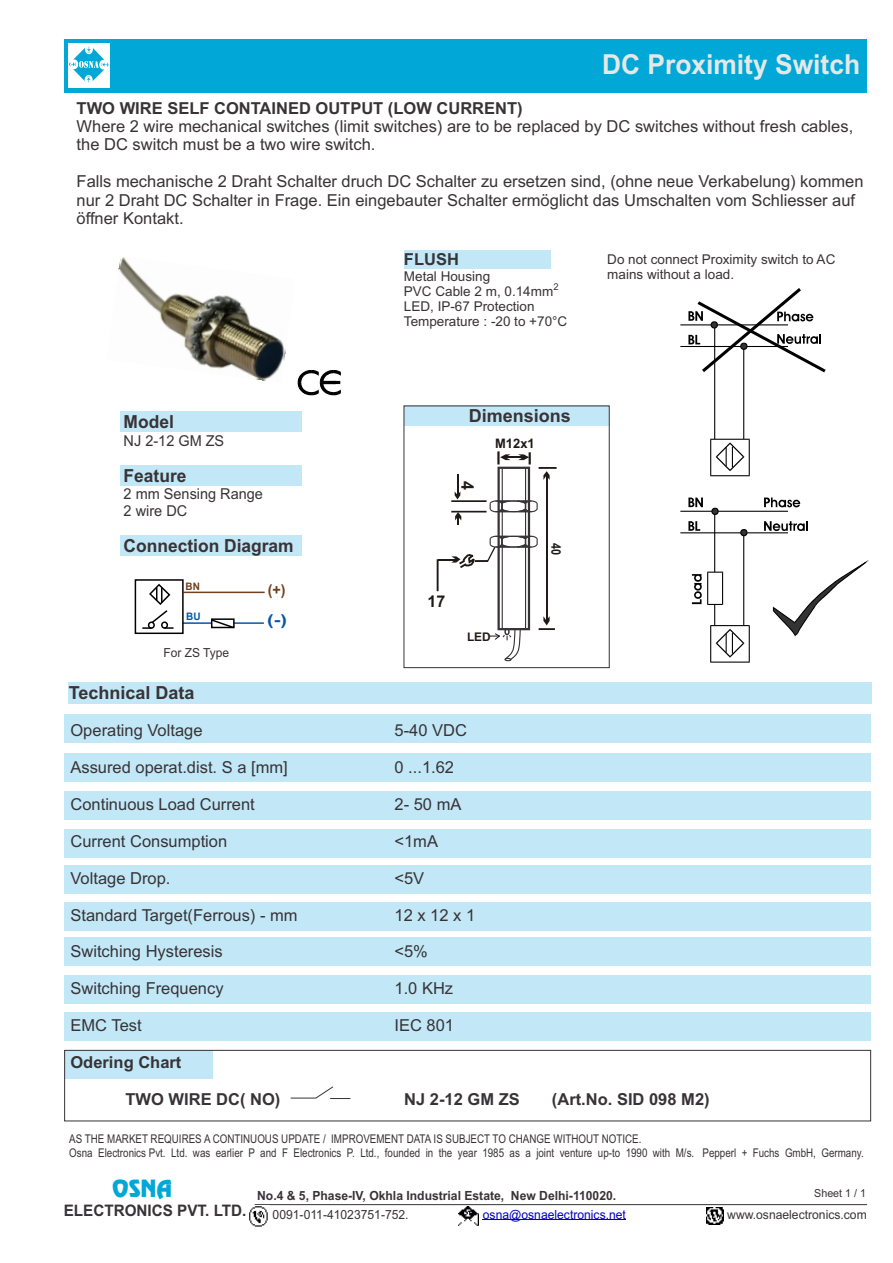
<style>
.page{position:relative;width:893px;height:1263px;background:#fff}
.page>*{position:absolute;margin:0;border:0;box-sizing:border-box;transform-origin:0 0}
.t1{font:700 27.6px "Arial";color:#e6e8e8;scale:.96 1}
.t2{font:100 25.8px "Renee";color:#00a7d7;scale:.96 1}
.t3{font:700 18px "Arial";color:#383336}
.t4{font:700 17.25px "Arial";color:#1f1a17;scale:.93 1}
.t5{font:16.5px/18.5px "Arial";color:#383336}
.t6{font:700 16.5px "Arial";color:#383336}
.t7{font:700 16.2px "Arial";color:#1f1a17}
.t8{font:700 15.9px "Arial";color:#383336;scale:.96 1}
.t9{font:15px/16.8px "Arial";color:#383336}
.t10{font:700 14.85px "Arial";color:#73401f;scale:.96 1}
.t11{font:700 14.85px "Arial";color:#0a54a3;scale:1.34 1}
.t12{font:13.5px/15.1px "Arial";color:#383336}
.t13{font:700 13.05px "Arial";color:#1f1a17}
.t14{font:700 13.05px "Arial";color:#1f1a17;scale:.83 1}
.t15{font:700 12.6px "Arial";color:#383336;scale:.96 1}
.t16{font:12.6px "Arial";color:#383336;scale:.96 1}
.t17{font:12.6px "Arial";color:#0000c4;scale:.96 1}
.t18{font:12.45px "Arial";color:#383336;scale:.96 1}
.t19{font:12px/13.4px "Arial";color:#383336;scale:.82 1}
.t20{font:700 11.85px "Arial";color:#1f1a17}
.t21{font:11.1px "Arial";color:#383336}
.t22{font:700 10.35px "Arial";color:#73401f;scale:.96 1}
.t23{font:700 10.35px "Arial";color:#0a54a3;scale:.96 1}
.t24{font:9.45px "Arial";color:#383336}
</style>
<div class="page">
<div style="left:64px;top:1012px;width:806px;height:28px;background:#c2e8f7"></div>
<div style="left:120px;top:536px;width:182px;height:20px;background:#c2e8f7"></div>
<div style="left:68px;top:682px;width:804px;height:21px;background:#c2e8f7"></div>
<div style="left:120px;top:465px;width:182px;height:21px;background:#c2e8f7"></div>
<div style="left:120px;top:411px;width:182px;height:20px;background:#c2e8f7"></div>
<div style="left:404px;top:250px;width:147px;height:18px;background:#c2e8f7"></div>
<div style="left:404px;top:406px;width:205px;height:20px;background:#c2e8f7"></div>
<div style="left:64px;top:1051px;width:149px;height:28px;background:#c2e8f7"></div>
<div style="left:64px;top:975px;width:806px;height:29px;background:#c2e8f7"></div>
<div style="left:64px;top:937px;width:806px;height:29px;background:#c2e8f7"></div>
<div style="left:64px;top:902px;width:806px;height:29px;background:#c2e8f7"></div>
<div style="left:64px;top:865px;width:806px;height:28px;background:#c2e8f7"></div>
<div style="left:64px;top:829px;width:806px;height:29px;background:#c2e8f7"></div>
<div style="left:64px;top:791px;width:806px;height:28px;background:#c2e8f7"></div>
<div style="left:64px;top:753px;width:806px;height:29px;background:#c2e8f7"></div>
<div style="left:64px;top:715px;width:806px;height:28px;background:#c2e8f7"></div>
<hr style="left:255px;top:1204px;width:612px;height:1px;background:#383336">
<hr style="left:483px;top:1219px;width:143px;height:1px;background:#0000c4">
<img style="left:459px;top:1206px;width:19px;height:20px">
<img style="left:249px;top:1206px;width:19px;height:21px">
<img style="left:707px;top:1207px;width:16px;height:18px">
<div style="left:64px;top:39px;width:802px;height:53px;background:#00a7d7"></div>
<div style="left:68px;top:43px;width:42px;height:45px;background:#fff"></div>
<svg style="left:69px;top:47px;width:40px;height:35px"></svg>
<div style="left:404px;top:406px;width:206px;height:262px;border:1px solid #383336"></div>
<div style="left:64px;top:1050px;width:807px;height:71px;border:1px solid #383336"></div>
<svg style="left:290px;top:1086px;width:60px;height:13px"></svg>
<svg style="left:298px;top:370px;width:43px;height:25px"></svg>
<svg style="left:142px;top:583px;width:32px;height:46px"></svg>
<hr style="left:184px;top:592px;width:81px;height:1px;background:#73401f">
<hr style="left:183px;top:622px;width:81px;height:2px;background:#0a54a3">
<div style="left:135px;top:579px;width:49px;height:55px;border:2px solid #000"></div>
<img style="left:118px;top:257px;width:168px;height:124px">
<svg style="left:539px;top:467px;width:18px;height:13px"></svg>
<hr style="left:546px;top:475px;width:1px;height:146px;background:#1f1a17">
<svg style="left:539px;top:616px;width:16px;height:14px"></svg>
<svg style="left:498px;top:451px;width:32px;height:13px"></svg>
<hr style="left:451px;top:500px;width:36px;height:2px;background:#1f1a17">
<hr style="left:451px;top:511px;width:36px;height:1px;background:#1f1a17">
<svg style="left:455px;top:474px;width:5px;height:25px"></svg>
<svg style="left:455px;top:512px;width:6px;height:13px"></svg>
<hr style="left:437px;top:559px;width:2px;height:32px;background:#1f1a17">
<div style="left:497px;top:467px;width:33px;height:163px;border:2px solid #383336"></div>
<div style="left:502px;top:467px;width:24px;height:163px;border:1px solid #383336"></div>
<svg style="left:489px;top:628px;width:32px;height:34px"></svg>
<svg style="left:489px;top:500px;width:49px;height:13px"></svg>
<svg style="left:438px;top:535px;width:100px;height:35px"></svg>
<svg style="left:680px;top:288px;width:146px;height:188px"></svg>
<svg style="left:680px;top:497px;width:189px;height:166px"></svg>
<svg style="left:210px;top:618px;width:25px;height:11px"></svg>
<h1 class="t1" style="left:602px;top:54px;width:270px">DC Proximity Switch</h1>
<p class="t6" style="left:77px;top:102px;width:448px">TWO WIRE SELF CONTAINED OUTPUT (LOW CURRENT)</p>
<p class="t5" style="left:77px;top:118px;width:778px">Where 2 wire mechanical switches (limit switches) are to be replaced by DC switches without fresh cables, the DC switch must be a two wire switch.</p>
<p class="t5" style="left:77px;top:174px;width:788px">Falls mechanische 2 Draht Schalter druch DC Schalter zu ersetzen sind, (ohne neue Verkabelung) kommen nur 2 Draht DC Schalter in Frage. Ein eingebauter Schalter ermöglicht das Umschalten vom Schliesser auf öffner Kontakt.</p>
<p class="t3" style="left:124px;top:415px;width:52px">Model</p>
<p class="t9" style="left:124px;top:433px;width:102px">NJ 2-12 GM ZS</p>
<p class="t3" style="left:124px;top:469px;width:64px">Feature</p>
<p class="t9" style="left:124px;top:487px;width:141px">2 mm Sensing Range<br>2 wire DC</p>
<p class="t3" style="left:124px;top:539px;width:172px">Connection Diagram</p>
<p class="t22" style="left:186px;top:582px;width:16px">BN</p>
<p class="t23" style="left:186px;top:613px;width:17px">BU</p>
<p class="t18" style="left:163px;top:648px;width:70px">For ZS Type</p>
<p class="t3" style="left:69px;top:686px;width:127px">Technical Data</p>
<p class="t10" style="left:268px;top:584px;width:20px">(+)</p>
<p class="t11" style="left:267px;top:614px;width:16px">(-)</p>
<p class="t6" style="left:404px;top:253px;width:56px">FLUSH</p>
<p class="t12" style="left:404px;top:270px;width:88px">Metal Housing</p>
<p class="t12" style="left:404px;top:300px;width:165px">LED, IP-67 Protection<br>Temperature : -20 to +70°C</p>
<p class="t24" style="left:554px;top:283px;width:7px">2</p>
<p class="t12" style="left:404px;top:285px;width:151px">PVC Cable 2 m, 0.14mm</p>
<p class="t3" style="left:469px;top:409px;width:104px">Dimensions</p>
<p class="t4" style="left:474px;top:481px;width:11px;rotate:90deg">4</p>
<p class="t13" style="left:495px;top:438px;width:41px">M12x1</p>
<p class="t7" style="left:428px;top:595px;width:19px">17</p>
<p class="t20" style="left:467px;top:633px;width:25px">LED</p>
<p class="t14" style="left:561px;top:543px;width:16px;rotate:90deg">40</p>
<p class="t5" style="left:70px;top:723px;width:134px">Operating Voltage</p>
<p class="t5" style="left:394px;top:723px;width:74px">5-40 VDC</p>
<p class="t5" style="left:70px;top:759px;width:219px">Assured operat.dist. S a [mm]</p>
<p class="t5" style="left:394px;top:759px;width:61px">0 ...1.62</p>
<p class="t12" style="left:607px;top:252px;width:230px">Do not connect Proximity switch to AC mains without a load.</p>
<p class="t5" style="left:70px;top:796px;width:186px">Continuous Load Current</p>
<p class="t5" style="left:394px;top:796px;width:68px">2- 50 mA</p>
<p class="t5" style="left:70px;top:833px;width:158px">Current Consumption</p>
<p class="t5" style="left:394px;top:833px;width:45px">&lt;1mA</p>
<p class="t5" style="left:70px;top:870px;width:101px">Voltage Drop.</p>
<p class="t5" style="left:394px;top:870px;width:31px">&lt;5V</p>
<p class="t5" style="left:70px;top:907px;width:229px">Standard Target(Ferrous) - mm</p>
<p class="t5" style="left:394px;top:907px;width:82px">12 x 12 x 1</p>
<p class="t5" style="left:70px;top:944px;width:154px">Switching Hysteresis</p>
<p class="t5" style="left:394px;top:944px;width:35px">&lt;5%</p>
<p class="t5" style="left:70px;top:981px;width:155px">Switching Frequency</p>
<p class="t5" style="left:394px;top:981px;width:60px">1.0 KHz</p>
<p class="t5" style="left:70px;top:1017px;width:73px">EMC Test</p>
<p class="t5" style="left:394px;top:1017px;width:61px">IEC 801</p>
<p class="t6" style="left:70px;top:1056px;width:112px">Odering Chart</p>
<p class="t6" style="left:126px;top:1093px;width:156px">TWO WIRE DC( NO)</p>
<p class="t6" style="left:404px;top:1093px;width:117px">NJ 2-12 GM ZS</p>
<p class="t6" style="left:552px;top:1093px;width:159px">(Art.No. SID 098 M2)</p>
<p class="t19" style="left:69px;top:1133px;width:970px">AS THE MARKET REQUIRES A CONTINUOUS UPDATE / IMPROVEMENT DATA IS SUBJECT TO CHANGE WITHOUT NOTICE.<br>Osna Electronics Pvt. Ltd. was earlier P and F Electronics P. Ltd., founded in the year 1985 as a joint venture up-to 1990 with M/s. Pepperl + Fuchs GmbH, Germany.</p>
<h2 class="t2" style="left:112px;top:1179px;width:64px">OSNA</h2>
<p class="t15" style="left:257px;top:1191px;width:375px">No.4 &amp; 5, Phase-IV, Okhla Industrial Estate, New Delhi-110020.</p>
<p class="t16" style="left:273px;top:1209px;width:143px">0091-011-41023751-752.</p>
<p class="t17" style="left:483px;top:1209px;width:151px">osna@osnaelectronics.net</p>
<p class="t16" style="left:727px;top:1209px;width:147px">www.osnaelectronics.com</p>
<p class="t21" style="left:814px;top:1189px;width:53px">Sheet 1 / 1</p>
<p class="t8" style="left:64px;top:1204px;width:192px">ELECTRONICS PVT. LTD.</p>
</div>
